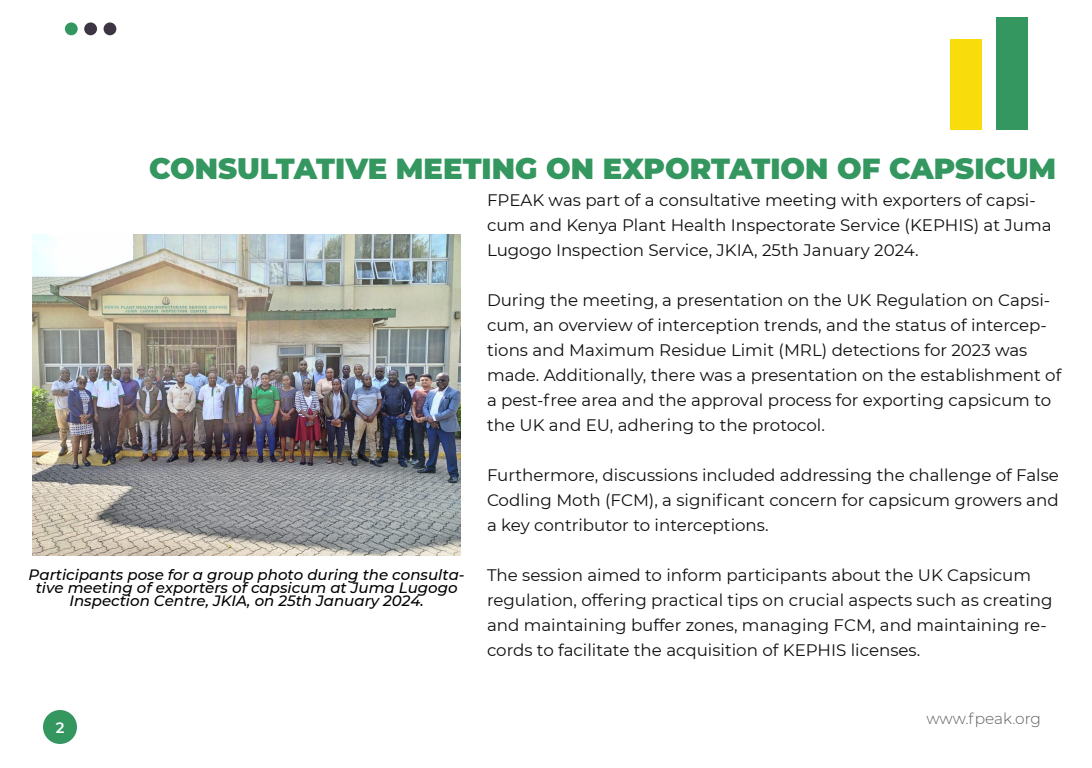
<style>
.page{position:relative;width:1092px;height:768px;background:#fff}
.page>*{position:absolute;margin:0;border:0;box-sizing:border-box;transform-origin:0 0}
.t1{font:900 29px "Montserrat";color:#349760}
.t2{font:16.7px/25px "Montserrat";color:#0f0f0f}
.t3{font:300 15.4px "Montserrat";color:#5d5e5e}
.t4{font:italic 500 15px/13px "Montserrat";color:#000;text-align:center}
.t5{font:600 15px "Montserrat";color:#fff}
</style>
<div class="page">
<div style="left:997px;top:17px;width:31px;height:112px;background:#349760"></div>
<div style="left:951px;top:39px;width:31px;height:90px;background:#f9dc0b"></div>
<div style="left:65px;top:22px;width:13px;height:13px;background:#349760;border-radius:50%"></div>
<div style="left:84px;top:22px;width:13px;height:13px;background:#3d3544;border-radius:50%"></div>
<div style="left:104px;top:22px;width:12px;height:13px;background:#3d3544;border-radius:50%"></div>
<div style="left:43px;top:710px;width:34px;height:34px;background:#349760;border-radius:50%"></div>
<img style="left:32px;top:234px;width:429px;height:321px">
<h1 class="t1" style="left:149px;top:146px;width:909px">CONSULTATIVE MEETING ON EXPORTATION OF CAPSICUM</h1>
<p class="t4" style="left:29px;top:568px;width:438px">Participants pose for a group photo during the consulta&shy;tive meeting of exporters of capsicum at Juma Lugogo<br>Inspection Centre, JKIA, on 25th January 2024.</p>
<p class="t5" style="left:56px;top:717px;width:10px">2</p>
<p class="t2" style="left:487px;top:187px;width:566px">FPEAK was part of a consultative meeting with exporters of capsi&shy;cum and Kenya Plant Health Inspectorate Service (KEPHIS) at Juma<br>Lugogo Inspection Service, JKIA, 25th January 2024.</p>
<p class="t2" style="left:487px;top:287px;width:576px">During the meeting, a presentation on the UK Regulation on Capsi&shy;cum, an overview of interception trends, and the status of intercep&shy;tions and Maximum Residue Limit (MRL) detections for 2023 was made. Additionally, there was a presentation on the establishment of a pest-free area and the approval process for exporting capsicum to the UK and EU, adhering to the protocol.</p>
<p class="t2" style="left:487px;top:462px;width:574px;text-align:justify">Furthermore, discussions included addressing the challenge of False Codling Moth (FCM), a significant concern for capsicum growers and a key contributor to interceptions.</p>
<p class="t2" style="left:487px;top:562px;width:567px">The session aimed to inform participants about the UK Capsicum regulation, offering practical tips on crucial aspects such as creating and maintaining buffer zones, managing FCM, and maintaining re&shy;cords to facilitate the acquisition of KEPHIS licenses.</p>
<p class="t3" style="left:926px;top:708px;width:116px">www.fpeak.org</p>
</div>
